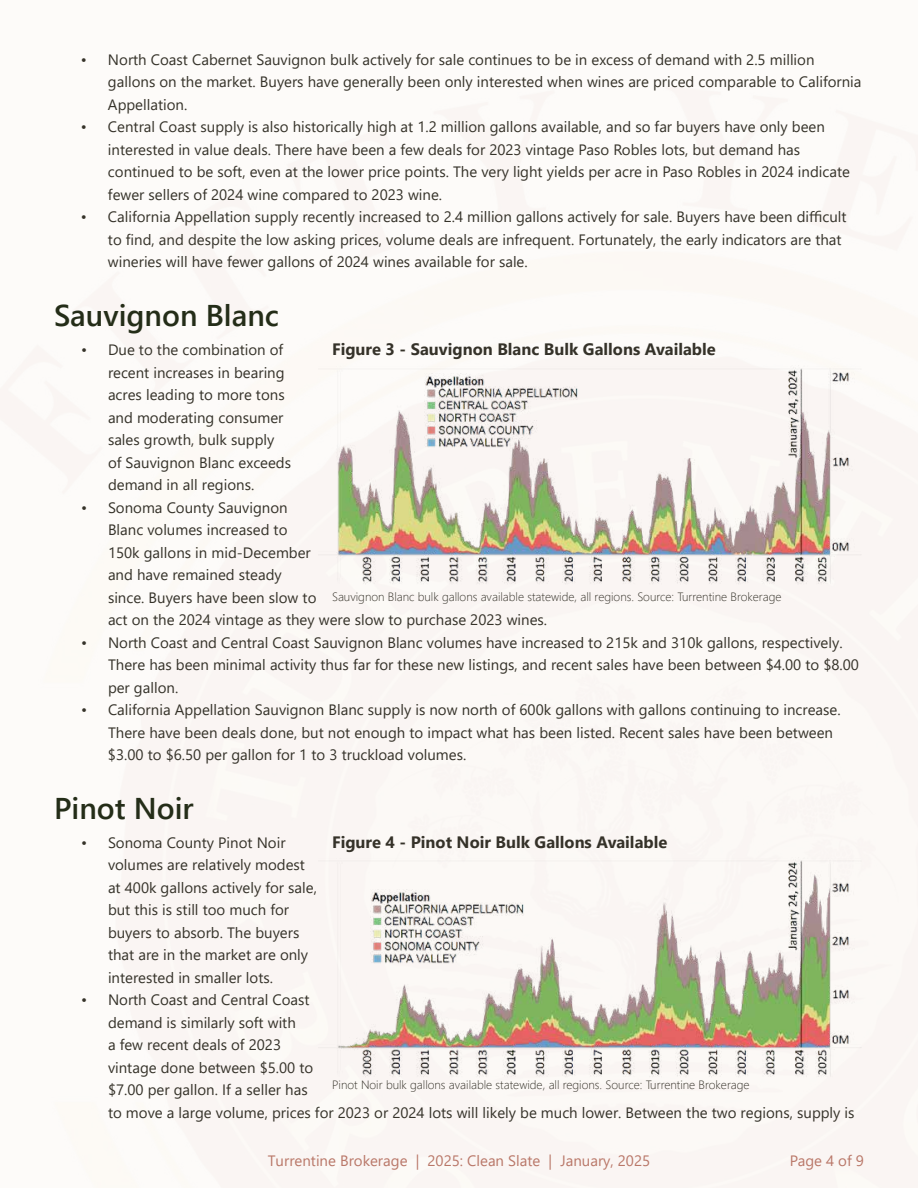
<style>
.page{position:relative;width:918px;height:1188px;background:#fdfbf9}
.page>*{position:absolute;margin:0;border:0;box-sizing:border-box;transform-origin:0 0}
.t1{font:600 30px "Segoe UI";color:#242d18}
.t2{font:700 16.5px "Segoe UI";color:#353229}
.t3{font:15px/22.5px "Segoe UI";color:#353229}
.t4{font:15px "Segoe UI";color:#b97768}
.t5{font:300 12px "Segoe UI";color:#353229}
</style>
<div class="page">
<img style="left:319px;top:368px;width:543px;height:217px">
<img style="left:319px;top:860px;width:543px;height:217px">
<p class="t3" style="left:108px;top:47px;width:755px;text-indent:-27px">• North Coast Cabernet Sauvignon bulk actively for sale continues to be in excess of demand with 2.5 million gallons on the market. Buyers have generally been only interested when wines are priced comparable to California<br>Appellation.</p>
<p class="t3" style="left:108px;top:115px;width:744px;text-indent:-27px">• Central Coast supply is also historically high at 1.2 million gallons available, and so far buyers have only been interested in value deals. There have been a few deals for 2023 vintage Paso Robles lots, but demand has continued to be soft, even at the lower price points. The very light yields per acre in Paso Robles in 2024 indicate fewer sellers of 2024 wine compared to 2023 wine.</p>
<p class="t3" style="left:108px;top:205px;width:740px;text-indent:-27px">• California Appellation supply recently increased to 2.4 million gallons actively for sale. Buyers have been difficult to find, and despite the low asking prices, volume deals are infrequent. Fortunately, the early indicators are that wineries will have fewer gallons of 2024 wines available for sale.</p>
<h1 class="t1" style="left:54px;top:287px;width:226px">Sauvignon Blanc</h1>
<p class="t3" style="left:108px;top:337px;width:185px;text-indent:-27px">• Due to the combination of recent increases in bearing acres leading to more tons and moderating consumer sales growth, bulk supply of Sauvignon Blanc exceeds demand in all regions.</p>
<p class="t3" style="left:108px;top:495px;width:441px;text-indent:-27px">• Sonoma County Sauvignon<br>Blanc volumes increased to<br>150k gallons in mid-December<br>and have remained steady<br>since. Buyers have been slow to<br>act on the 2024 vintage as they were slow to purchase 2023 wines.</p>
<p class="t3" style="left:108px;top:630px;width:753px;text-indent:-27px">• North Coast and Central Coast Sauvignon Blanc volumes have increased to 215k and 310k gallons, respectively.<br>There has been minimal activity thus far for these new listings, and recent sales have been between $4.00 to $8.00 per gallon.</p>
<p class="t3" style="left:108px;top:697px;width:734px;text-indent:-27px">• California Appellation Sauvignon Blanc supply is now north of 600k gallons with gallons continuing to increase.<br>There have been deals done, but not enough to impact what has been listed. Recent sales have been between $3.00 to $6.50 per gallon for 1 to 3 truckload volumes.</p>
<h1 class="t1" style="left:54px;top:780px;width:141px">Pinot Noir</h1>
<p class="t3" style="left:108px;top:830px;width:210px;text-indent:-27px">• Sonoma County Pinot Noir volumes are relatively modest at 400k gallons actively for sale, but this is still too much for buyers to absorb. The buyers that are in the market are only interested in smaller lots.</p>
<p class="t3" style="left:108px;top:988px;width:748px;text-indent:-27px">• North Coast and Central Coast<br>demand is similarly soft with<br>a few recent deals of 2023<br>vintage done between $5.00 to<br>$7.00 per gallon. If a seller has<br>to move a large volume, prices for 2023 or 2024 lots will likely be much lower. Between the two regions, supply is</p>
<p class="t2" style="left:332px;top:334px;width:385px">Figure 3 - Sauvignon Blanc Bulk Gallons Available</p>
<p class="t5" style="left:332px;top:586px;width:451px">Sauvignon Blanc bulk gallons available statewide, all regions. Source: Turrentine Brokerage</p>
<p class="t2" style="left:332px;top:827px;width:337px">Figure 4 - Pinot Noir Bulk Gallons Available</p>
<p class="t5" style="left:332px;top:1074px;width:419px">Pinot Noir bulk gallons available statewide, all regions. Source: Turrentine Brokerage</p>
<p class="t4" style="left:268px;top:1147px;width:384px">Turrentine Brokerage | 2025: Clean Slate | January, 2025</p>
<p class="t4" style="left:790px;top:1146px;width:76px">Page 4 of 9</p>
</div>
